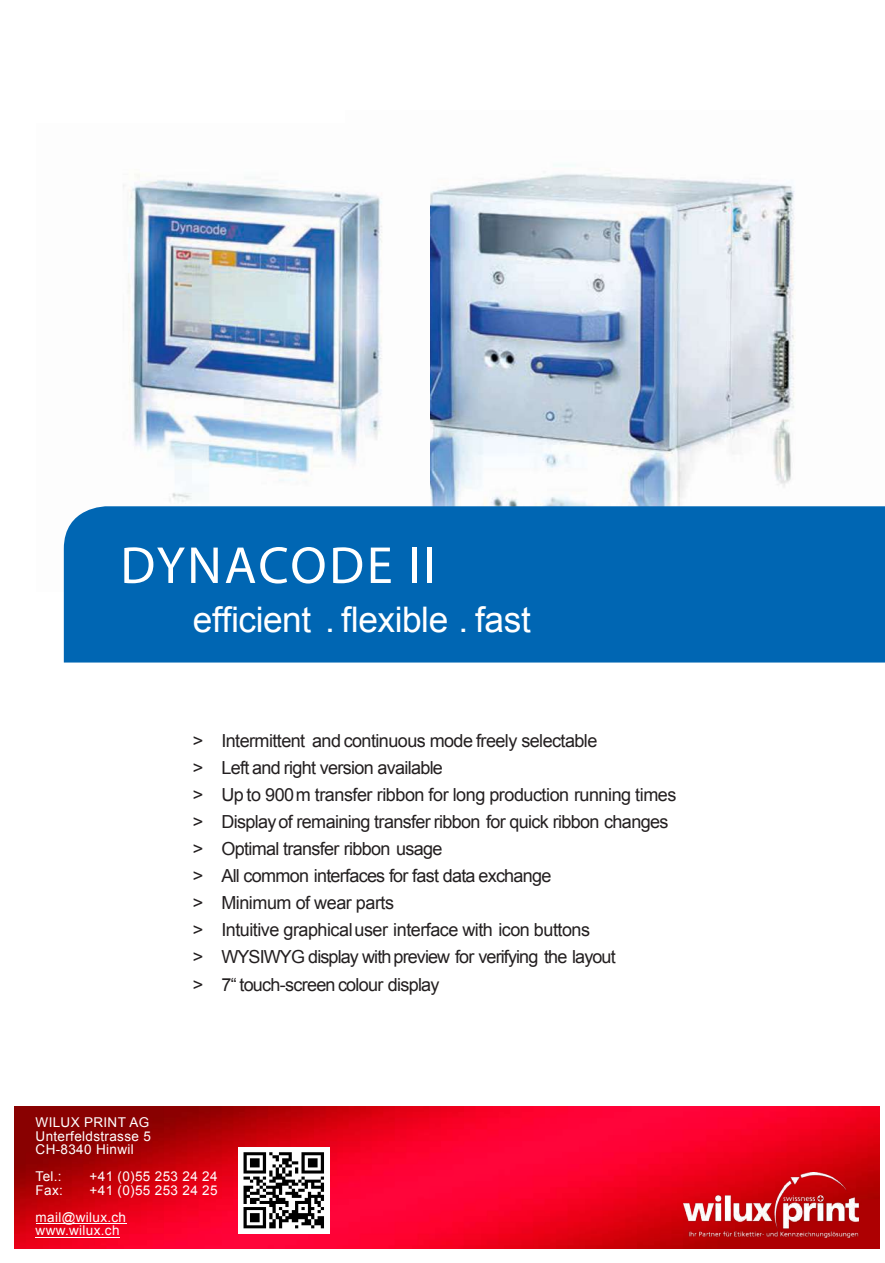
<style>
.page{position:relative;width:885px;height:1263px;background:#fff}
.page>*{position:absolute;margin:0;border:0;box-sizing:border-box;transform-origin:0 0}
.t1{font:52.5px "Myriad Pro";letter-spacing:.045em;color:#fff}
.t2{font:35.25px "Arial";letter-spacing:-.015em;color:#fff}
.t3{font:18px/27px "Arial";letter-spacing:-.035em;color:#231f20}
.t4{font:13.5px/13.5px "Arial";letter-spacing:.025em;color:#fff;text-align:justify}
</style>
<div class="page">
<img style="left:430px;top:165px;width:365px;height:341px">
<img style="left:63px;top:174px;width:319px;height:417px">
<div style="left:64px;top:506px;width:820px;height:156px;background:#0066b3"></div>
<img style="left:14px;top:1107px;width:865px;height:142px">
<hr style="left:36px;top:1223px;width:90px;height:1px;background:#fff">
<hr style="left:36px;top:1237px;width:84px;height:1px;background:#fff">
<img style="left:683px;top:1172px;width:175px;height:65px">
<img style="left:238px;top:1147px;width:91px;height:86px">
<h1 class="t1" style="left:120px;top:544px;width:317px">DYNACODE II</h1>
<h2 class="t2" style="left:193px;top:606px;width:339px">efficient . flexible . fast</h2>
<p class="t3" style="left:193px;top:729px;width:485px">&gt; Intermittent and continuous mode freely selectable<br>&gt; Left and right version available<br>&gt; Up to 900m transfer ribbon for long production running times &gt; Displayof remaining transfer ribbon for quick ribbon changes &gt; Optimal transfer ribbon usage<br>&gt; All common interfaces for fast data exchange<br>&gt; Minimum of wear parts<br>&gt; Intuitive graphicaluser interface with icon buttons<br>&gt; WYSIWYG display with preview for verifying the layout<br>&gt; 7“ touch-screen colour display</p>
<p class="t4" style="left:36px;top:1117px;width:117px">WILUX PRINT AG Unterfeldstrasse 5<br>CH-8340 Hinwil</p>
<p class="t4" style="left:36px;top:1171px;width:28px">Tel.:</p>
<p class="t4" style="left:90px;top:1171px;width:129px">+41 (0)55 253 24 24</p>
<p class="t4" style="left:36px;top:1185px;width:29px">Fax:</p>
<p class="t4" style="left:36px;top:1178px;width:183px;line-height:27px;text-indent:54px">+41 (0)55 253 24 25 mail@wilux.ch</p>
<p class="t4" style="left:36px;top:1225px;width:85px">www.wilux.ch</p>
</div>
